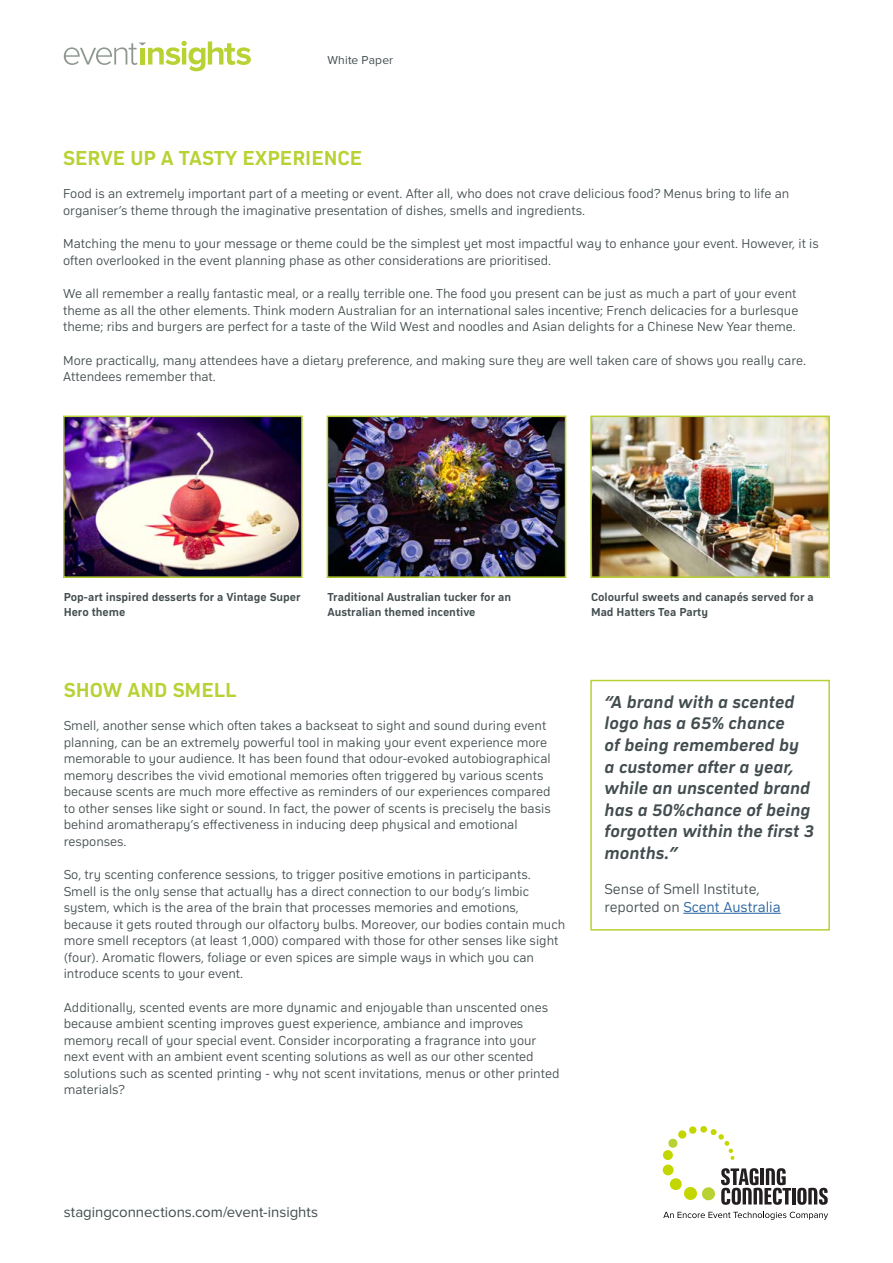
<style>
.page{position:relative;width:893px;height:1263px;background:#fff}
.page>*{position:absolute;margin:0;border:0;box-sizing:border-box;transform-origin:0 0}
.t1{font:700 21px "Compasse";color:#b8d133}
.t2{font:italic 700 18px/21.6px "Compasse";color:#434d4f}
.t3{font:300 15px/18px "Compasse";color:#434d4f}
.t4{font:15px "Proxima Nova";letter-spacing:-.005em;color:#434d4f}
.t5{font:300 13.5px/16.5px "Compasse";color:#434d4f}
.t6{font:700 12px/14.4px "Compasse";color:#434d4f}
.t7{font:12px "Proxima Nova";letter-spacing:.015em;color:#434d4f}
.s1{color:#215e9e}
</style>
<div class="page">
<svg style="left:64px;top:41px;width:187px;height:30px"></svg>
<hr style="left:792px;top:1188px;width:4px;height:16px;background:#231f20">
<svg style="left:797px;top:1188px;width:31px;height:17px"></svg>
<div style="left:700px;top:1126px;width:7px;height:7px;background:#c4d600;border-radius:3px"></div>
<svg style="left:689px;top:1126px;width:8px;height:8px"></svg>
<svg style="left:663px;top:1129px;width:128px;height:76px"></svg>
<svg style="left:663px;top:1212px;width:165px;height:8px"></svg>
<hr style="left:683px;top:913px;width:98px;height:1px;background:#215e9e">
<div style="left:590px;top:680px;width:240px;height:251px;border:2px solid #b8d133"></div>
<img style="left:66px;top:419px;width:234px;height:156px">
<div style="left:63px;top:416px;width:240px;height:162px;border:2px solid #b8d133"></div>
<img style="left:330px;top:419px;width:233px;height:156px">
<div style="left:327px;top:416px;width:239px;height:162px;border:2px solid #b8d133"></div>
<img style="left:593px;top:419px;width:234px;height:156px">
<div style="left:590px;top:416px;width:240px;height:162px;border:2px solid #b8d133"></div>
<p class="t7" style="left:327px;top:54px;width:67px">White Paper</p>
<h1 class="t1" style="left:63px;top:146px;width:300px">SERVE UP A TASTY EXPERIENCE</h1>
<p class="t5" style="left:63px;top:185px;width:728px">Food is an extremely important part of a meeting or event. After all, who does not crave delicious food? Menus bring to life an organiser’s theme through the imaginative presentation of dishes, smells and ingredients.</p>
<p class="t5" style="left:63px;top:235px;width:757px">Matching the menu to your message or theme could be the simplest yet most impactful way to enhance your event. However, it is often overlooked in the event planning phase as other considerations are prioritised.</p>
<p class="t5" style="left:63px;top:285px;width:737px">We all remember a really fantastic meal, or a really terrible one. The food you present can be just as much a part of your event theme as all the other elements. Think modern Australian for an international sales incentive; French delicacies for a burlesque theme; ribs and burgers are perfect for a taste of the Wild West and noodles and Asian delights for a Chinese New Year theme.</p>
<p class="t5" style="left:63px;top:352px;width:744px">More practically, many attendees have a dietary preference, and making sure they are well taken care of shows you really care.<br>Attendees remember that.</p>
<p class="t6" style="left:64px;top:590px;width:238px">Pop-art inspired desserts for a Vintage Super<br>Hero theme</p>
<p class="t6" style="left:327px;top:590px;width:185px">Traditional Australian tucker for an<br>Australian themed incentive</p>
<p class="t6" style="left:591px;top:590px;width:224px">Colourful sweets and canapés served for a<br>Mad Hatters Tea Party</p>
<h1 class="t1" style="left:64px;top:677px;width:174px">SHOW AND SMELL</h1>
<p class="t5" style="left:64px;top:717px;width:488px">Smell, another sense which often takes a backseat to sight and sound during event planning, can be an extremely powerful tool in making your event experience more memorable to your audience. It has been found that odour-evoked autobiographical memory describes the vivid emotional memories often triggered by various scents because scents are much more effective as reminders of our experiences compared to other senses like sight or sound. In fact, the power of scents is precisely the basis behind aromatherapy’s effectiveness in inducing deep physical and emotional responses.</p>
<p class="t5" style="left:64px;top:866px;width:503px">So, try scenting conference sessions, to trigger positive emotions in participants.<br>Smell is the only sense that actually has a direct connection to our body’s limbic system, which is the area of the brain that processes memories and emotions, because it gets routed through our olfactory bulbs. Moreover, our bodies contain much more smell receptors (at least 1,000) compared with those for other senses like sight (four). Aromatic flowers, foliage or even spices are simple ways in which you can introduce scents to your event.</p>
<p class="t5" style="left:64px;top:998px;width:497px">Additionally, scented events are more dynamic and enjoyable than unscented ones because ambient scenting improves guest experience, ambiance and improves memory recall of your special event. Consider incorporating a fragrance into your next event with an ambient event scenting solutions as well as our other scented solutions such as scented printing - why not scent invitations, menus or other printed materials?</p>
<h2 class="t2" style="left:605px;top:691px;width:211px">“A brand with a scented logo has a 65% chance<br>of being remembered by<br>a customer after a year, while an unscented brand has a 50%chance of being forgotten within the first 3 months.”</h2>
<p class="t3" style="left:605px;top:880px;width:178px">Sense of Smell Institute, reported on <span class="s1">Scent Australia</span></p>
<p class="t4" style="left:64px;top:1205px;width:256px">stagingconnections.com/event-insights</p>
</div>
